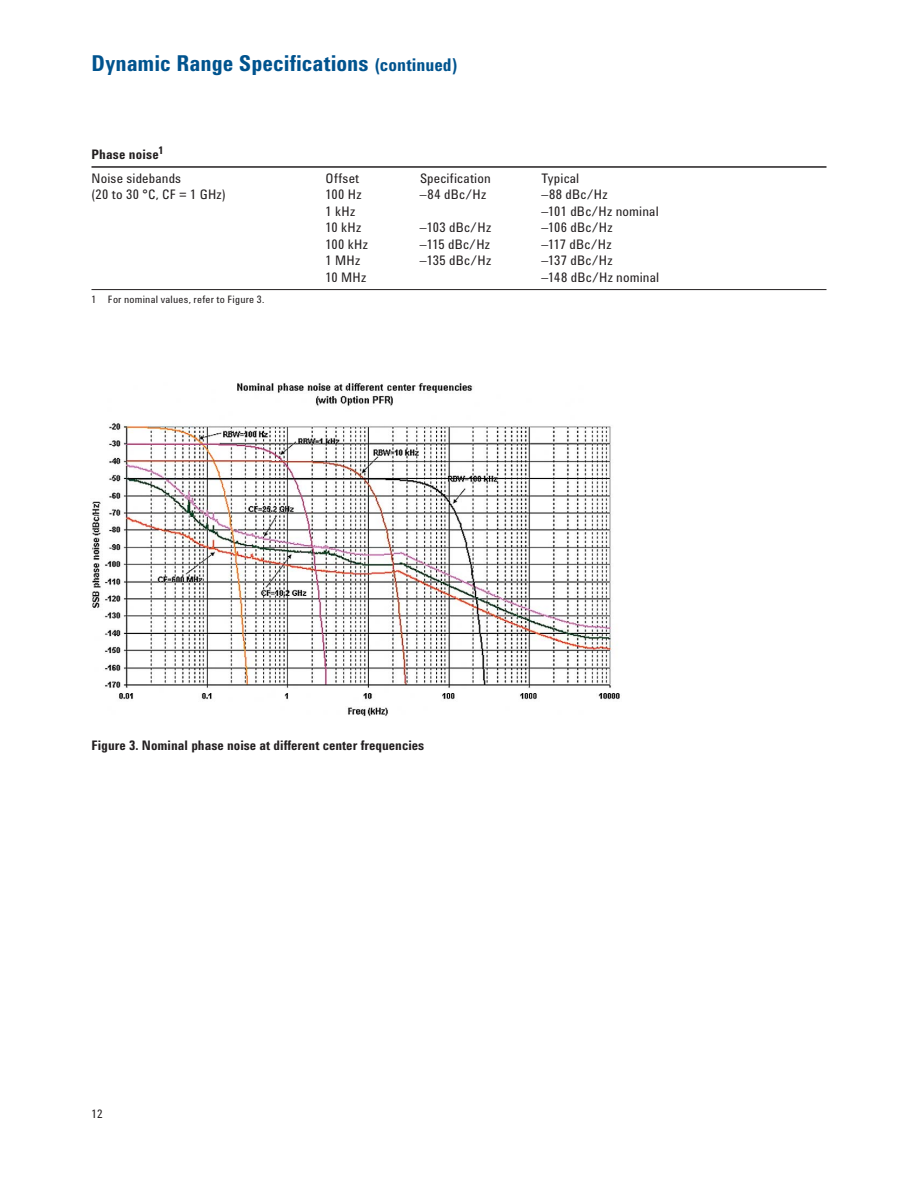
<style>
.page{position:relative;width:918px;height:1188px;background:#fff}
.page>*{position:absolute;margin:0;border:0;box-sizing:border-box;transform-origin:0 0}
.t1{font:700 22.5px "Agilent Condensed CFF";color:#00538e}
.t2{font:13.5px/24px "Agilent Condensed CFF";letter-spacing:.015em;color:#231f20}
.t3{font:700 13.5px "Agilent Condensed CFF";color:#231f20}
.t4{font:12px "Agilent Condensed CFF";color:#231f20}
.t5{font:10.5px "Agilent Condensed CFF";letter-spacing:.02em;color:#231f20}
.s1{font-size:18px}
.s2{font-weight:700}
</style>
<div class="page">
<hr style="left:92px;top:166px;width:734px;height:2px;background:#231f20">
<hr style="left:92px;top:289px;width:734px;height:1px;background:#231f20">
<img style="left:92px;top:383px;width:528px;height:333px">
<h1 class="t1" style="left:92px;top:55px;width:368px">Dynamic Range Specifications <span class="s1">(continued)</span></h1>
<p class="t2" style="left:92px;top:144px;width:91px"><span class="s2">Phase noise</span><sup>1<br></sup>Noise sidebands</p>
<p class="t2" style="left:326px;top:168px;width:35px">Offset</p>
<p class="t2" style="left:420px;top:168px;width:72px">Specification</p>
<p class="t2" style="left:542px;top:168px;width:39px">Typical</p>
<p class="t2" style="left:92px;top:184px;width:136px">(20 to 30 °C, CF = 1 GHz)</p>
<p class="t2" style="left:325px;top:184px;width:38px">100 Hz</p>
<p class="t2" style="left:420px;top:184px;width:68px">–84 dBc/Hz</p>
<p class="t2" style="left:541px;top:184px;width:68px">–88 dBc/Hz</p>
<p class="t2" style="left:325px;top:201px;width:31px">1 kHz</p>
<p class="t2" style="left:541px;top:201px;width:119px">–101 dBc/Hz nominal</p>
<p class="t2" style="left:325px;top:217px;width:37px">10 kHz</p>
<p class="t2" style="left:420px;top:217px;width:73px">–103 dBc/Hz</p>
<p class="t2" style="left:542px;top:217px;width:73px">–106 dBc/Hz</p>
<p class="t2" style="left:325px;top:234px;width:44px">100 kHz</p>
<p class="t2" style="left:420px;top:234px;width:72px">–115 dBc/Hz</p>
<p class="t2" style="left:541px;top:234px;width:72px">–117 dBc/Hz</p>
<p class="t2" style="left:325px;top:250px;width:36px">1 MHz</p>
<p class="t2" style="left:420px;top:250px;width:73px">–135 dBc/Hz</p>
<p class="t2" style="left:541px;top:250px;width:73px">–137 dBc/Hz</p>
<p class="t2" style="left:325px;top:267px;width:42px">10 MHz</p>
<p class="t2" style="left:541px;top:267px;width:119px">–148 dBc/Hz nominal</p>
<p class="t5" style="left:92px;top:295px;width:174px">1 For nominal values, refer to Figure 3.</p>
<p class="t3" style="left:92px;top:741px;width:334px">Figure 3. Nominal phase noise at different center frequencies</p>
<p class="t4" style="left:91px;top:1109px;width:13px">12</p>
</div>
